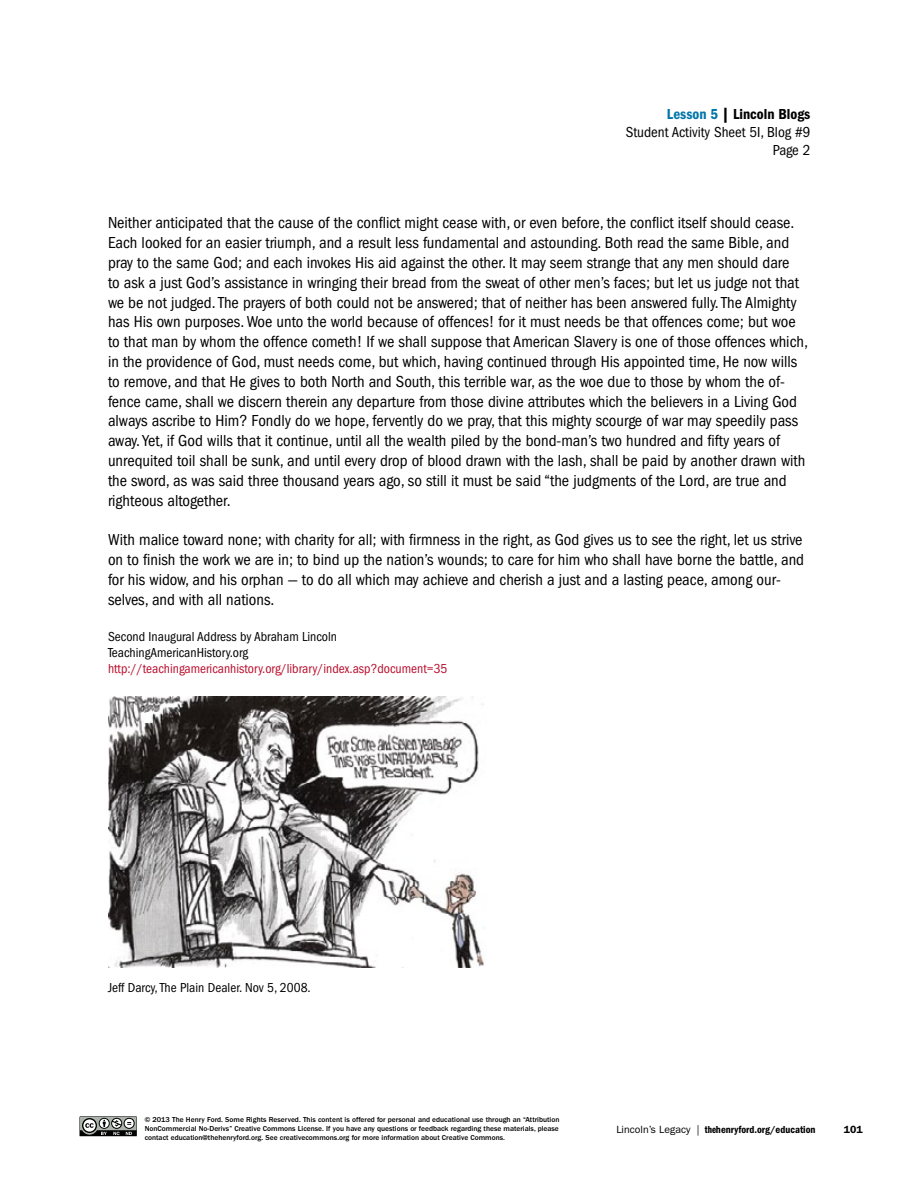
<style>
.page{position:relative;width:918px;height:1188px;background:#fff}
.page>*{position:absolute;margin:0;border:0;box-sizing:border-box;transform-origin:0 0}
.t1{font:condensed 16.5px/19.8px "Franklin Gothic";color:#000}
.t2{font:condensed 15px/18px "Franklin Gothic";color:#000;text-align:right}
.t3{font:condensed 13.5px/16.2px "Franklin Gothic";color:#000}
.t4{font:condensed 13.5px "Franklin Gothic";color:#ba0f2e}
.t5{font:600 condensed 10.5px "Franklin Gothic";color:#000}
.t6{font:600 10.5px "Franklin Gothic";color:#000}
.t7{font:500 7.5px/9px "Franklin Gothic";color:#000;text-align:justify}
.s1{font-weight:600;color:#0075a9}
.s2{font-weight:600}
.s3{font-weight:400;font-stretch:normal}
.s4{font-family:"Franklin Gothic Demi Cmpr";font-weight:400;font-stretch:normal}
</style>
<div class="page">
<svg style="left:80px;top:1116px;width:57px;height:20px"></svg>
<img style="left:108px;top:697px;width:376px;height:270px">
<p class="t2" style="left:626px;top:105px;width:186px"><span class="s1">Lesson 5</span> <span class="s2">| Lincoln Blogs<br></span>Student Activity Sheet 5I, Blog #9<br>Page 2</p>
<p class="t1" style="left:108px;top:213px;width:701px">Neither anticipated that the cause of the conflict might cease with, or even before, the conflict itself should cease.<br>Each looked for an easier triumph, and a result less fundamental and astounding. Both read the same Bible, and pray to the same God; and each invokes His aid against the other. It may seem strange that any men should dare<br>to ask a just God’s assistance in wringing their bread from the sweat of other men’s faces; but let us judge not that we be not judged. The prayers of both could not be answered; that of neither has been answered fully. The Almighty has His own purposes. Woe unto the world because of offences! for it must needs be that offences come; but woe to that man by whom the offence cometh! If we shall suppose that American Slavery is one of those offences which, in the providence of God, must needs come, but which, having continued through His appointed time, He now wills to remove, and that He gives to both North and South, this terrible war, as the woe due to those by whom the of&shy;fence came, shall we discern therein any departure from those divine attributes which the believers in a Living God always ascribe to Him? Fondly do we hope, fervently do we pray, that this mighty scourge of war may speedily pass away. Yet, if God wills that it continue, until all the wealth piled by the bond-man’s two hundred and fifty years of unrequited toil shall be sunk, and until every drop of blood drawn with the lash, shall be paid by another drawn with the sword, as was said three thousand years ago, so still it must be said “the judgments of the Lord, are true and righteous altogether.</p>
<p class="t1" style="left:108px;top:530px;width:698px">With malice toward none; with charity for all; with firmness in the right, as God gives us to see the right, let us strive on to finish the work we are in; to bind up the nation’s wounds; to care for him who shall have borne the battle, and for his widow, and his orphan — to do all which may achieve and cherish a just and a lasting peace, among our&shy;selves, and with all nations.</p>
<p class="t3" style="left:108px;top:628px;width:231px">Second Inaugural Address by Abraham Lincoln<br>TeachingAmericanHistory.org</p>
<p class="t4" style="left:108px;top:661px;width:341px">http://teachingamericanhistory.org/library/index.asp?document=35</p>
<p class="t3" style="left:108px;top:979px;width:204px">Jeff Darcy, The Plain Dealer. Nov 5, 2008.</p>
<p class="t7" style="left:145px;top:1115px;width:416px">© 2013 The Henry Ford. Some Rights Reserved. This content is offered for personal and educational use through an “Attribution NonCommercial No-Derivs” Creative Commons License. If you have any questions or feedback regarding these materials, please contact education@thehenryford.org. See creativecommons.org for more information about Creative Commons.</p>
<p class="t5" style="left:616px;top:1123px;width:201px"><span class="s3">Lincoln’s Legacy |</span> <span class="s4">the</span>henryford.org/education</p>
<p class="t6" style="left:844px;top:1123px;width:20px">101</p>
</div>
